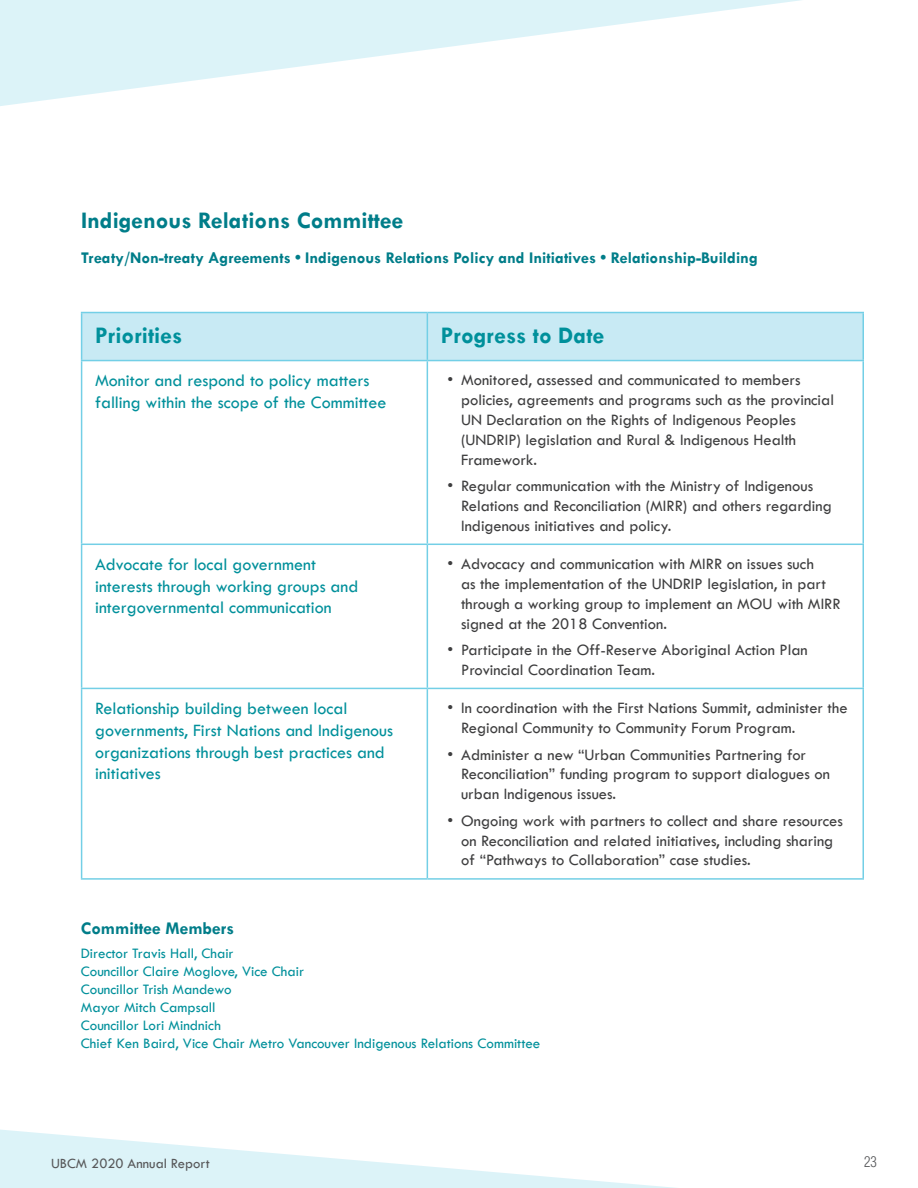
<style>
.page{position:relative;width:918px;height:1188px;background:#fff}
.page>*{position:absolute;margin:0;border:0;box-sizing:border-box;transform-origin:0 0}
.Sub_Header_Aqua_16pt{font:700 24px "Tw Cen";color:#007d89}
.Table_Header_16pt{font:700 24px "Tw Cen";color:#00909b}
.Table_Sub-Header_12p{font:18px/21.6px "Tw Cen";color:#00909b}
.List_Title_Aqua_12pt{font:700 18px "Tw Cen";color:#007d89}
.t1{font:16.5px/19.8px "Tw Cen";color:#3e3e3f}
.Sub_Header_Aqua_11pt{font:700 16.5px "Tw Cen";color:#007d89}
.List_Text_Aqua_10pt{font:15px "Tw Cen";color:#00909b}
.t2{font:14.7px "Tw Cen";color:#57585a}
.t3{font:300 condensed 14.7px "Helvetica LT Std";color:#57585a}
</style>
<div class="page">
<svg style="left:0;top:1129px;width:676px;height:59px"></svg>
<svg style="left:0;top:0;width:801px;height:106px;fill:#dff4f9"></svg>
<div style="left:82px;top:313px;width:780px;height:47px;background:#c8eaf4"></div>
<hr style="left:81px;top:312px;width:346px;height:1px;background:#73cfe6">
<hr style="left:81px;top:313px;width:1px;height:47px;background:#73cfe6">
<hr style="left:427px;top:312px;width:437px;height:1px;background:#73cfe6">
<hr style="left:427px;top:313px;width:1px;height:47px;background:#73cfe6">
<hr style="left:862px;top:313px;width:2px;height:47px;background:#73cfe6">
<hr style="left:81px;top:360px;width:346px;height:1px;background:#73cfe6">
<hr style="left:81px;top:361px;width:1px;height:183px;background:#73cfe6">
<hr style="left:427px;top:360px;width:437px;height:1px;background:#73cfe6">
<hr style="left:427px;top:361px;width:1px;height:183px;background:#73cfe6">
<hr style="left:862px;top:361px;width:2px;height:183px;background:#73cfe6">
<hr style="left:81px;top:544px;width:346px;height:1px;background:#73cfe6">
<hr style="left:81px;top:545px;width:1px;height:143px;background:#73cfe6">
<hr style="left:427px;top:544px;width:437px;height:1px;background:#73cfe6">
<hr style="left:427px;top:545px;width:1px;height:143px;background:#73cfe6">
<hr style="left:862px;top:545px;width:2px;height:143px;background:#73cfe6">
<hr style="left:81px;top:688px;width:346px;height:1px;background:#73cfe6">
<hr style="left:81px;top:689px;width:1px;height:189px;background:#73cfe6">
<hr style="left:427px;top:688px;width:437px;height:1px;background:#73cfe6">
<hr style="left:427px;top:689px;width:1px;height:189px;background:#73cfe6">
<hr style="left:862px;top:689px;width:2px;height:189px;background:#73cfe6">
<hr style="left:81px;top:878px;width:346px;height:2px;background:#73cfe6">
<hr style="left:427px;top:878px;width:437px;height:2px;background:#73cfe6">
<p class="Sub_Header_Aqua_16pt" style="left:81px;top:206px;width:324px">Indigenous Relations Committee</p>
<p class="Sub_Header_Aqua_11pt" style="left:81px;top:247px;width:678px">Treaty/Non-treaty Agreements • Indigenous Relations Policy and Initiatives • Relationship-Building</p>
<p class="Table_Header_16pt" style="left:95px;top:321px;width:89px">Priorities</p>
<p class="Table_Header_16pt" style="left:441px;top:321px;width:165px">Progress to Date</p>
<p class="Table_Sub-Header_12p" style="left:95px;top:370px;width:293px">Monitor and respond to policy matters falling within the scope of the Committee</p>
<p class="t1" style="left:461px;top:370px;width:374px;text-indent:-14px">• Monitored, assessed and communicated to members policies, agreements and programs such as the provincial UN Declaration on the Rights of Indigenous Peoples (UNDRIP) legislation and Rural &amp; Indigenous Health Framework.</p>
<p class="t1" style="left:461px;top:476px;width:372px;text-indent:-14px">• Regular communication with the Ministry of Indigenous<br>Relations and Reconciliation (MIRR) and others regarding<br>Indigenous initiatives and policy.</p>
<p class="Table_Sub-Header_12p" style="left:95px;top:554px;width:265px">Advocate for local government interests through working groups and intergovernmental communication</p>
<p class="t1" style="left:461px;top:554px;width:381px;text-indent:-14px">• Advocacy and communication with MIRR on issues such<br>as the implementation of the UNDRIP legislation, in part through a working group to implement an MOU with MIRR signed at the 2018 Convention.</p>
<p class="t1" style="left:461px;top:640px;width:348px;text-indent:-14px">• Participate in the Off-Reserve Aboriginal Action Plan<br>Provincial Coordination Team.</p>
<p class="Table_Sub-Header_12p" style="left:95px;top:698px;width:300px">Relationship building between local governments, First Nations and Indigenous organizations through best practices and initiatives</p>
<p class="t1" style="left:461px;top:698px;width:388px;text-indent:-14px">• In coordination with the First Nations Summit, administer the<br>Regional Community to Community Forum Program.</p>
<p class="t1" style="left:461px;top:744px;width:370px;text-indent:-14px">• Administer a new “Urban Communities Partnering for<br>Reconciliation” funding program to support dialogues on urban Indigenous issues.</p>
<p class="t1" style="left:461px;top:811px;width:383px;text-indent:-14px">• Ongoing work with partners to collect and share resources on Reconciliation and related initiatives, including sharing of “Pathways to Collaboration” case studies.</p>
<p class="List_Title_Aqua_12pt" style="left:81px;top:917px;width:155px">Committee Members</p>
<p class="List_Text_Aqua_10pt" style="left:81px;top:945px;width:154px">Director Travis Hall, Chair</p>
<p class="List_Text_Aqua_10pt" style="left:81px;top:963px;width:225px">Councillor Claire Moglove, Vice Chair</p>
<p class="List_Text_Aqua_10pt" style="left:81px;top:981px;width:152px">Councillor Trish Mandewo</p>
<p class="List_Text_Aqua_10pt" style="left:81px;top:999px;width:136px">Mayor Mitch Campsall</p>
<p class="List_Text_Aqua_10pt" style="left:81px;top:1017px;width:142px">Councillor Lori Mindnich</p>
<p class="List_Text_Aqua_10pt" style="left:81px;top:1035px;width:461px">Chief Ken Baird, Vice Chair Metro Vancouver Indigenous Relations Committee</p>
<p class="t2" style="left:51px;top:1155px;width:160px">UBCM 2020 Annual Report</p>
<p class="t3" style="left:864px;top:1153px;width:14px">23</p>
</div>
